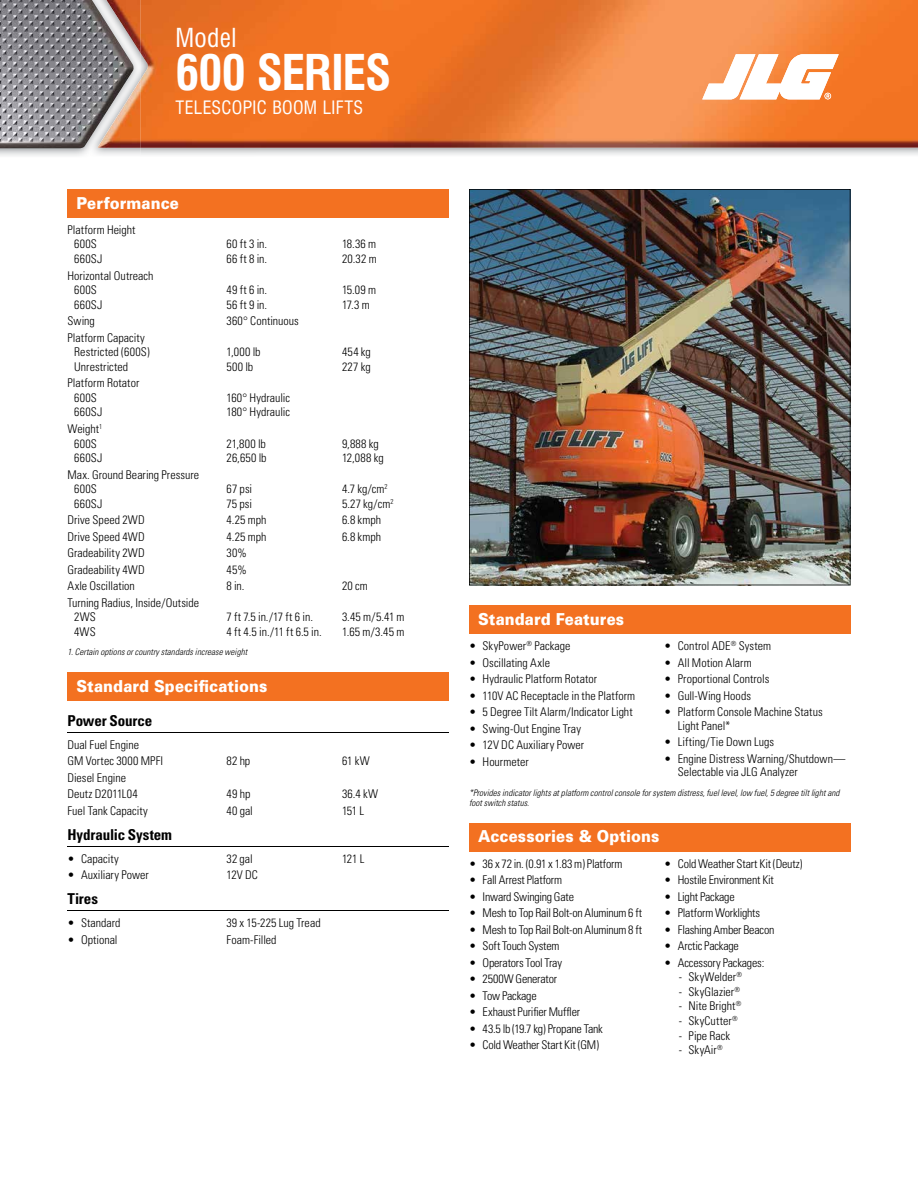
<style>
.page{position:relative;width:918px;height:1188px;background:#fff}
.page>*{position:absolute;margin:0;border:0;box-sizing:border-box;transform-origin:0 0}
.t1{font:700 condensed 48px "Swiss 721 BT";letter-spacing:-.025em;color:#fff}
.t2{font:condensed 25.5px "Swiss 721 BT";letter-spacing:.015em;color:#fff}
.t3{font:condensed 18px "Swiss 721 BT";letter-spacing:.015em;color:#fff}
.t4{font:900 16.5px "Univers";letter-spacing:.005em;color:#fff;scale:.9 1}
.t5{font:700 condensed 15px "Univers";letter-spacing:-.01em;color:#000}
.t6{font:300 condensed 12px/14.5px "Univers";color:#000}
.t7{font:300 condensed 12px "Univers";letter-spacing:-.02em;color:#000}
.t8{font:italic 300 condensed 9px/9.8px "Univers";letter-spacing:.005em;color:#000}
</style>
<div class="page">
<img style="left:140px;top:0;width:778px;height:148px">
<img style="left:89px;top:0;width:51px;height:156px">
<img style="left:0;top:0;width:134px;height:148px">
<svg style="left:702px;top:54px;width:137px;height:45px"></svg>
<img style="left:469px;top:189px;width:381px;height:396px">
<div style="left:68px;top:189px;width:381px;height:29px;background:#f37121"></div>
<div style="left:68px;top:673px;width:381px;height:28px;background:#f37121"></div>
<hr style="left:68px;top:732px;width:381px;height:1px;background:#000">
<hr style="left:68px;top:846px;width:381px;height:1px;background:#000">
<hr style="left:68px;top:911px;width:381px;height:1px;background:#000">
<div style="left:469px;top:606px;width:381px;height:28px;background:#f37121"></div>
<div style="left:469px;top:823px;width:381px;height:28px;background:#f37121"></div>
<h2 class="t2" style="left:176px;top:22px;width:62px">Model</h2>
<h1 class="t1" style="left:176px;top:44px;width:217px">600 SERIES</h1>
<h3 class="t3" style="left:176px;top:97px;width:189px">TELESCOPIC BOOM LIFTS</h3>
<h3 class="t4" style="left:76px;top:193px;width:115px">Performance</h3>
<p class="t6" style="left:74px;top:222px;width:63px;text-indent:-7px">Platform Height<br>600S</p>
<p class="t6" style="left:226px;top:237px;width:42px">60 ft 3 in.</p>
<p class="t6" style="left:342px;top:237px;width:36px">18.36 m</p>
<p class="t6" style="left:74px;top:252px;width:30px">660SJ</p>
<p class="t6" style="left:227px;top:252px;width:42px">66 ft 8 in.</p>
<p class="t6" style="left:342px;top:252px;width:36px">20.32 m</p>
<p class="t6" style="left:74px;top:268px;width:81px;text-indent:-7px">Horizontal Outreach<br>600S</p>
<p class="t6" style="left:227px;top:283px;width:42px">49 ft 6 in.</p>
<p class="t6" style="left:342px;top:283px;width:36px">15.09 m</p>
<p class="t6" style="left:74px;top:297px;width:30px">660SJ</p>
<p class="t6" style="left:227px;top:297px;width:42px">56 ft 9 in.</p>
<p class="t6" style="left:342px;top:297px;width:29px">17.3 m</p>
<p class="t6" style="left:68px;top:314px;width:29px">Swing</p>
<p class="t6" style="left:227px;top:314px;width:74px">360° Continuous</p>
<p class="t6" style="left:68px;top:330px;width:84px;text-align:center">Platform Capacity<br>Restricted (600S)</p>
<p class="t6" style="left:227px;top:345px;width:36px">1,000 lb</p>
<p class="t6" style="left:342px;top:345px;width:30px">454 kg</p>
<p class="t6" style="left:74px;top:359px;width:55px">Unrestricted</p>
<p class="t6" style="left:227px;top:359px;width:28px">500 lb</p>
<p class="t6" style="left:342px;top:359px;width:30px">227 kg</p>
<p class="t6" style="left:74px;top:376px;width:67px;text-indent:-7px">Platform Rotator<br>600S</p>
<p class="t6" style="left:227px;top:390px;width:65px">160° Hydraulic</p>
<p class="t6" style="left:74px;top:405px;width:30px">660SJ</p>
<p class="t6" style="left:227px;top:405px;width:65px">180° Hydraulic</p>
<p class="t6" style="left:68px;top:421px;width:36px;text-align:center">Weight<sup>1<br></sup>600S</p>
<p class="t6" style="left:227px;top:436px;width:41px">21,800 lb</p>
<p class="t6" style="left:342px;top:436px;width:38px">9,888 kg</p>
<p class="t6" style="left:74px;top:451px;width:30px">660SJ</p>
<p class="t6" style="left:227px;top:451px;width:42px">26,650 lb</p>
<p class="t6" style="left:342px;top:451px;width:43px">12,088 kg</p>
<p class="t6" style="left:74px;top:467px;width:126px;text-indent:-7px">Max. Ground Bearing Pressure<br>600S</p>
<p class="t6" style="left:227px;top:482px;width:27px">67 psi</p>
<p class="t6" style="left:342px;top:482px;width:47px">4.7 kg/cm<sup>2</sup></p>
<p class="t6" style="left:74px;top:496px;width:30px">660SJ</p>
<p class="t6" style="left:227px;top:496px;width:27px">75 psi</p>
<p class="t6" style="left:342px;top:496px;width:53px">5.27 kg/cm<sup>2</sup></p>
<p class="t6" style="left:68px;top:513px;width:79px">Drive Speed 2WD</p>
<p class="t6" style="left:226px;top:513px;width:41px">4.25 mph</p>
<p class="t6" style="left:342px;top:513px;width:41px">6.8 kmph</p>
<p class="t6" style="left:68px;top:529px;width:79px">Drive Speed 4WD</p>
<p class="t6" style="left:226px;top:529px;width:41px">4.25 mph</p>
<p class="t6" style="left:342px;top:529px;width:41px">6.8 kmph</p>
<p class="t6" style="left:68px;top:546px;width:79px">Gradeability 2WD</p>
<p class="t6" style="left:226px;top:546px;width:22px">30%</p>
<p class="t6" style="left:68px;top:562px;width:79px">Gradeability 4WD</p>
<p class="t6" style="left:226px;top:562px;width:22px">45%</p>
<p class="t6" style="left:68px;top:579px;width:69px">Axle Oscillation</p>
<p class="t6" style="left:226px;top:579px;width:20px">8 in.</p>
<p class="t6" style="left:342px;top:579px;width:27px">20 cm</p>
<p class="t6" style="left:74px;top:595px;width:126px;text-indent:-7px">Turning Radius, Inside/Outside<br>2WS</p>
<p class="t6" style="left:226px;top:610px;width:88px">7 ft 7.5 in./17 ft 6 in.</p>
<p class="t6" style="left:342px;top:610px;width:64px">3.45 m/5.41 m</p>
<p class="t6" style="left:74px;top:624px;width:23px">4WS</p>
<p class="t6" style="left:226px;top:624px;width:97px">4 ft 4.5 in./11 ft 6.5 in.</p>
<p class="t6" style="left:342px;top:624px;width:64px">1.65 m/3.45 m</p>
<p class="t8" style="left:68px;top:647px;width:181px">1. Certain options or country standards increase weight</p>
<h3 class="t4" style="left:76px;top:676px;width:214px">Standard Specifications</h3>
<p class="t5" style="left:68px;top:711px;width:86px">Power Source</p>
<p class="t6" style="left:68px;top:736px;width:97px;line-height:16.5px">Dual Fuel Engine<br>GM Vortec 3000 MPFI</p>
<p class="t6" style="left:226px;top:754px;width:25px">82 hp</p>
<p class="t6" style="left:342px;top:754px;width:29px">61 kW</p>
<p class="t6" style="left:68px;top:769px;width:72px;line-height:16.5px">Diesel Engine<br>Deutz D2011L04</p>
<p class="t6" style="left:226px;top:787px;width:25px">49 hp</p>
<p class="t6" style="left:342px;top:787px;width:38px">36.4 kW</p>
<p class="t6" style="left:68px;top:803px;width:82px">Fuel Tank Capacity</p>
<p class="t6" style="left:226px;top:803px;width:28px">40 gal</p>
<p class="t6" style="left:342px;top:803px;width:24px">151 L</p>
<p class="t5" style="left:68px;top:825px;width:106px">Hydraulic System</p>
<p class="t6" style="left:68px;top:851px;width:53px">• Capacity</p>
<p class="t6" style="left:226px;top:851px;width:28px">32 gal</p>
<p class="t6" style="left:342px;top:851px;width:24px">121 L</p>
<p class="t6" style="left:68px;top:868px;width:83px">• Auxiliary Power</p>
<p class="t6" style="left:226px;top:868px;width:33px">12V DC</p>
<p class="t5" style="left:68px;top:890px;width:32px">Tires</p>
<p class="t6" style="left:68px;top:916px;width:55px">• Standard</p>
<p class="t6" style="left:226px;top:916px;width:96px">39 x 15-225 Lug Tread</p>
<p class="t6" style="left:68px;top:932px;width:52px">• Optional</p>
<p class="t6" style="left:226px;top:932px;width:52px">Foam-Filled</p>
<h3 class="t4" style="left:478px;top:609px;width:164px">Standard Features</h3>
<p class="t6" style="left:469px;top:639px;width:103px">• SkyPower<sup>®</sup> Package</p>
<p class="t6" style="left:469px;top:655px;width:82px">• Oscillating Axle</p>
<p class="t6" style="left:469px;top:672px;width:130px">• Hydraulic Platform Rotator</p>
<p class="t6" style="left:469px;top:688px;width:168px">• 110V AC Receptacle in the Platform</p>
<p class="t6" style="left:469px;top:705px;width:165px">• 5 Degree Tilt Alarm/Indicator Light</p>
<p class="t6" style="left:469px;top:721px;width:113px">• Swing-Out Engine Tray</p>
<p class="t6" style="left:469px;top:738px;width:117px">• 12V DC Auxiliary Power</p>
<p class="t6" style="left:469px;top:754px;width:61px">• Hourmeter</p>
<p class="t6" style="left:664px;top:639px;width:108px">• Control ADE<sup>®</sup> System</p>
<p class="t6" style="left:664px;top:655px;width:89px">• All Motion Alarm</p>
<p class="t6" style="left:664px;top:672px;width:107px">• Proportional Controls</p>
<p class="t6" style="left:664px;top:688px;width:88px">• Gull-Wing Hoods</p>
<p class="t6" style="left:678px;top:705px;width:146px;line-height:13.5px;text-indent:-14px">• Platform Console Machine Status<br>Light Panel*</p>
<p class="t6" style="left:664px;top:735px;width:111px">• Lifting/Tie Down Lugs</p>
<p class="t6" style="left:678px;top:752px;width:169px;line-height:13.5px;text-indent:-14px">• Engine Distress Warning/Shutdown—<br>Selectable via JLG Analyzer</p>
<p class="t8" style="left:469px;top:788px;width:372px">*Provides indicator lights at platform control console for system distress, fuel level, low fuel, 5 degree tilt light and foot switch status.</p>
<h3 class="t4" style="left:478px;top:826px;width:203px">Accessories &amp; Options</h3>
<p class="t6" style="left:469px;top:856px;width:155px">• 36 x 72 in. (0.91 x 1.83 m) Platform</p>
<p class="t6" style="left:469px;top:873px;width:95px">• Fall Arrest Platform</p>
<p class="t7" style="left:469px;top:889px;width:106px">• Inward Swinging Gate</p>
<p class="t7" style="left:469px;top:906px;width:175px">• Mesh to Top Rail Bolt-on Aluminum 6 ft</p>
<p class="t7" style="left:469px;top:922px;width:175px">• Mesh to Top Rail Bolt-on Aluminum 8 ft</p>
<p class="t6" style="left:469px;top:939px;width:92px">• Soft Touch System</p>
<p class="t6" style="left:469px;top:955px;width:94px">• Operators Tool Tray</p>
<p class="t6" style="left:469px;top:972px;width:90px">• 2500W Generator</p>
<p class="t7" style="left:469px;top:988px;width:69px">• Tow Package</p>
<p class="t6" style="left:469px;top:1005px;width:112px">• Exhaust Purifier Muffler</p>
<p class="t7" style="left:469px;top:1021px;width:135px">• 43.5 lb (19.7 kg) Propane Tank</p>
<p class="t6" style="left:469px;top:1038px;width:131px">• Cold Weather Start Kit (GM)</p>
<p class="t6" style="left:664px;top:856px;width:140px">• Cold Weather Start Kit (Deutz)</p>
<p class="t7" style="left:664px;top:873px;width:111px">• Hostile Environment Kit</p>
<p class="t7" style="left:664px;top:889px;width:72px">• Light Package</p>
<p class="t6" style="left:664px;top:906px;width:97px">• Platform Worklights</p>
<p class="t7" style="left:664px;top:922px;width:112px">• Flashing Amber Beacon</p>
<p class="t7" style="left:664px;top:939px;width:76px">• Arctic Package</p>
<p class="t6" style="left:664px;top:955px;width:102px">• Accessory Packages:</p>
<p class="t6" style="left:679px;top:970px;width:65px">- SkyWelder<sup>®</sup></p>
<p class="t6" style="left:679px;top:984px;width:63px">- SkyGlazier<sup>®</sup></p>
<p class="t6" style="left:679px;top:999px;width:64px">- Nite Bright<sup>®</sup></p>
<p class="t6" style="left:679px;top:1013px;width:60px">- SkyCutter<sup>®</sup></p>
<p class="t6" style="left:679px;top:1028px;width:53px">- Pipe Rack</p>
<p class="t6" style="left:679px;top:1043px;width:45px">- SkyAir<sup>®</sup></p>
</div>
